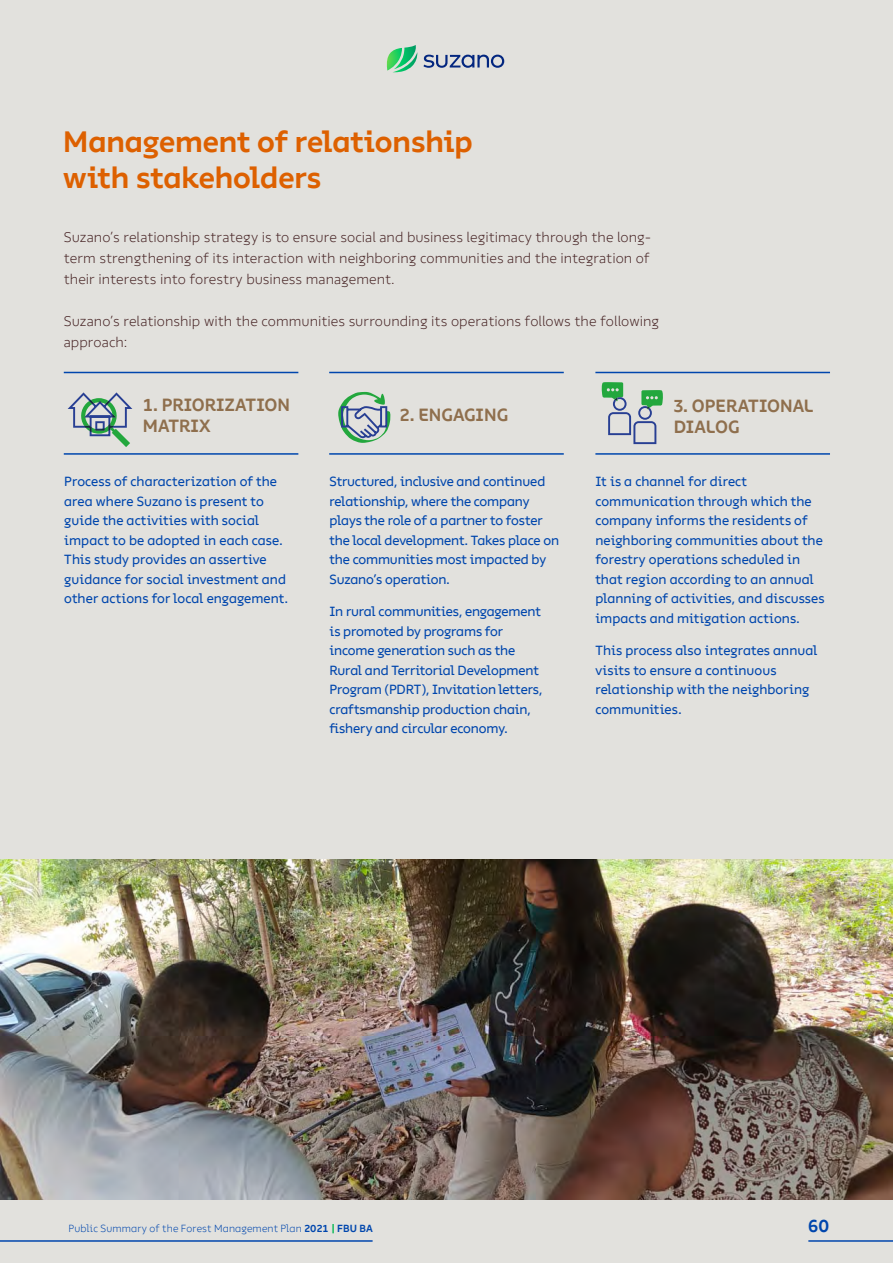
<style>
.page{position:relative;width:893px;height:1263px;background:#e2e1dd}
.page>*{position:absolute;margin:0;border:0;box-sizing:border-box;transform-origin:0 0}
.t1{font:700 30px/36px "Suzano Display";letter-spacing:-.005em;color:#dd6000}
.t2{font:700 18px/21px "Suzano Display";color:#8f6f4d}
.t3{font:700 18px "Suzano Display";color:#0046ad}
.t4{font:300 14.25px/21px "Suzano Text";color:#462324;text-align:justify}
.t5{font:13.5px/19.5px "Suzano Display";color:#0046ad}
.t6{font:300 10.5px "Suzano Display";letter-spacing:.015em;color:#0046ad}
.s1{font-weight:700}
.s2{font-weight:700;color:#00b74f}
</style>
<div class="page">
<hr style="left:64px;top:372px;width:234px;height:1px;background:#0046ad">
<hr style="left:329px;top:372px;width:235px;height:1px;background:#0046ad">
<hr style="left:595px;top:372px;width:235px;height:1px;background:#0046ad">
<hr style="left:64px;top:453px;width:234px;height:2px;background:#0046ad">
<hr style="left:329px;top:453px;width:235px;height:2px;background:#0046ad">
<hr style="left:595px;top:453px;width:235px;height:2px;background:#0046ad">
<svg style="left:338px;top:392px;width:53px;height:51px"></svg>
<svg style="left:601px;top:382px;width:62px;height:62px"></svg>
<svg style="left:68px;top:392px;width:64px;height:55px"></svg>
<img style="left:0;top:859px;width:893px;height:340px">
<hr style="left:0;top:1240px;width:373px;height:2px;background:#0046ad">
<hr style="left:808px;top:1240px;width:85px;height:2px;background:#0046ad">
<svg style="left:386px;top:45px;width:31px;height:27px"></svg>
<svg style="left:423px;top:55px;width:81px;height:13px"></svg>
<h1 class="t1" style="left:63px;top:123px;width:411px">Management of relationship with stakeholders</h1>
<p class="t4" style="left:64px;top:226px;width:589px">Suzano’s relationship strategy is to ensure social and business legitimacy through the long&shy;term strengthening of its interaction with neighboring communities and the integration of their interests into forestry business management.</p>
<p class="t4" style="left:64px;top:310px;width:597px">Suzano’s relationship with the communities surrounding its operations follows the following approach:</p>
<h2 class="t2" style="left:143px;top:394px;width:149px">1. PRIORIZATION<br>MATRIX</h2>
<h2 class="t2" style="left:400px;top:404px;width:110px">2. ENGAGING</h2>
<h2 class="t2" style="left:674px;top:395px;width:141px">3. OPERATIONAL<br>DIALOG</h2>
<p class="t5" style="left:64px;top:472px;width:225px">Process of characterization of the area where Suzano is present to guide the activities with social impact to be adopted in each case.<br>This study provides an assertive guidance for social investment and other actions for local engagement.</p>
<p class="t5" style="left:330px;top:472px;width:231px">Structured, inclusive and continued relationship, where the company plays the role of a partner to foster the local development. Takes place on the communities most impacted by Suzano’s operation.</p>
<p class="t5" style="left:330px;top:602px;width:214px">In rural communities, engagement is promoted by programs for income generation such as the<br>Rural and Territorial Development<br>Program (PDRT), Invitation letters, craftsmanship production chain, fishery and circular economy.</p>
<p class="t5" style="left:595px;top:472px;width:231px">It is a channel for direct communication through which the company informs the residents of neighboring communities about the forestry operations scheduled in that region according to an annual planning of activities, and discusses impacts and mitigation actions.</p>
<p class="t5" style="left:595px;top:641px;width:224px">This process also integrates annual visits to ensure a continuous relationship with the neighboring communities.</p>
<p class="t6" style="left:69px;top:1222px;width:306px">Public Summary of the Forest Management Plan <span class="s1">2021</span> <span class="s2">|</span> <span class="s1">FBU BA</span></p>
<h2 class="t3" style="left:808px;top:1215px;width:23px">60</h2>
</div>
